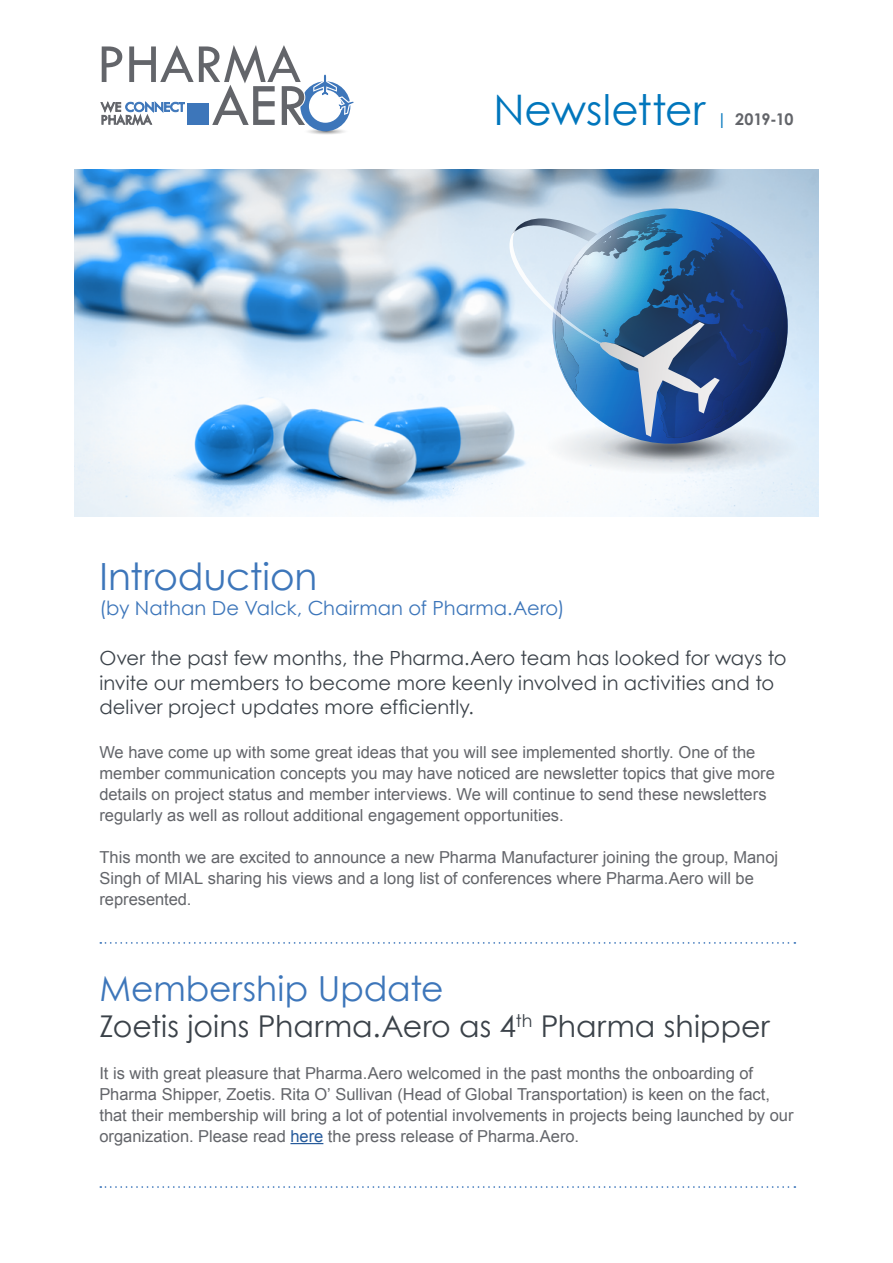
<style>
.page{position:relative;width:893px;height:1263px;background:#fff}
.page>*{position:absolute;margin:0;border:0;box-sizing:border-box;transform-origin:0 0}
.t1{font:42.15px "Century Gothic";color:#0076bc}
.t2{font:37.5px "Century Gothic";color:#3d76ba}
.t3{font:34.5px "Century Gothic";color:#3d76ba}
.t4{font:30px "Century Gothic";color:#3b4249}
.t5{font:19.5px/24.8px "Century Gothic";color:#3b4249}
.t6{font:19.5px "Century Gothic";letter-spacing:.005em;color:#3d76ba}
.t7{font:16.5px/21px "Arial";color:#63656a}
.t8{font:700 16.05px "Century Gothic";letter-spacing:-.02em;color:#63656a}
.s1{color:#0076bc}
.s2{color:#275b9b}
</style>
<div class="page">
<hr style="left:290px;top:1143px;width:33px;height:1px;background:#275b9b">
<svg style="left:100px;top:942px;width:695px;height:2px"></svg>
<svg style="left:100px;top:1186px;width:695px;height:2px"></svg>
<svg style="left:100px;top:45px;width:254px;height:90px"></svg>
<div style="left:187px;top:103px;width:22px;height:21px;background:#3d76ba"></div>
<img style="left:75px;top:169px;width:743px;height:347px">
<svg style="left:509px;top:214px;width:307px;height:262px;background:#88a5c4"></svg>
<h1 class="t1" style="left:493px;top:84px;width:214px">Newsletter</h1>
<p class="t8" style="left:717px;top:109px;width:78px"><span class="s1">|</span> 2019-10</p>
<h2 class="t2" style="left:99px;top:554px;width:220px">Introduction</h2>
<p class="t6" style="left:99px;top:596px;width:467px">(by Nathan De Valck, Chairman of Pharma.Aero)</p>
<p class="t5" style="left:99px;top:645px;width:689px">Over the past few months, the Pharma.Aero team has looked for ways to invite our members to become more keenly involved in activities and to deliver project updates more efficiently.</p>
<p class="t7" style="left:99px;top:741px;width:677px">We have come up with some great ideas that you will see implemented shortly. One of the member communication concepts you may have noticed are newsletter topics that give more details on project status and member interviews. We will continue to send these newsletters regularly as well as rollout additional engagement opportunities.</p>
<p class="t7" style="left:99px;top:846px;width:680px">This month we are excited to announce a new Pharma Manufacturer joining the group, Manoj<br>Singh of MIAL sharing his views and a long list of conferences where Pharma.Aero will be represented.</p>
<h3 class="t3" style="left:99px;top:967px;width:346px">Membership Update</h3>
<h3 class="t4" style="left:99px;top:1008px;width:672px">Zoetis joins Pharma.Aero as 4<sup>th</sup> Pharma shipper</h3>
<p class="t7" style="left:99px;top:1063px;width:695px">It is with great pleasure that Pharma.Aero welcomed in the past months the onboarding of Pharma Shipper, Zoetis. Rita O’ Sullivan (Head of Global Transportation) is keen on the fact, that their membership will bring a lot of potential involvements in projects being launched by our organization. Please read <span class="s2">here</span> the press release of Pharma.Aero.</p>
</div>
